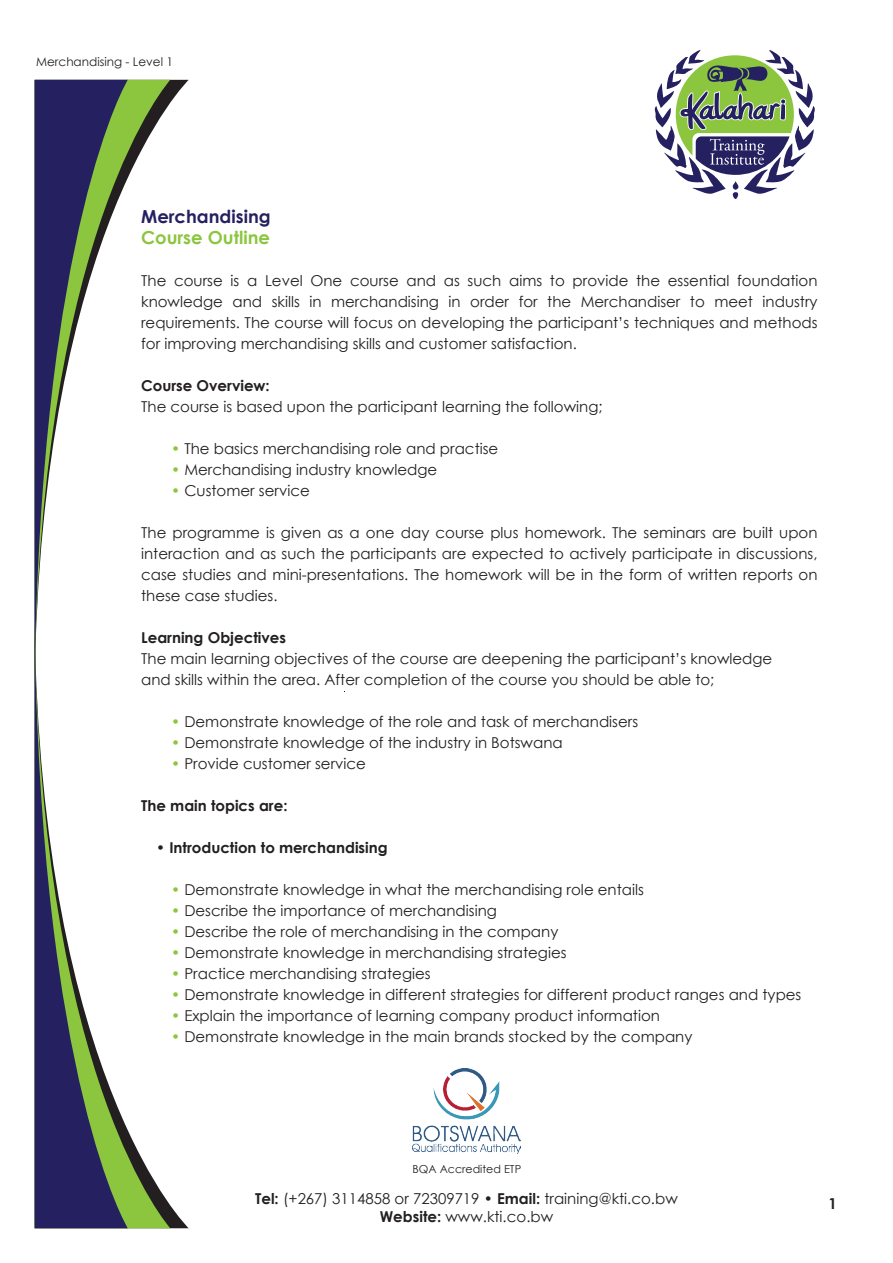
<style>
.page{position:relative;width:893px;height:1263px;background:#fff}
.page>*{position:absolute;margin:0;border:0;box-sizing:border-box;transform-origin:0 0}
.t1{font:700 18px "Century Gothic";color:#252161}
.t2{font:700 18px "Century Gothic";color:#8bc63e}
.t3{font:15px/21px "Century Gothic";color:#231f20;text-align:justify}
.t4{font:700 15px "Century Gothic";color:#231f20}
.t5{font:12px "Century Gothic";color:#231f20}
.t6{font:11.1px "Century Gothic";color:#231f20}
.s1{color:#8bc63e}
.s2{font-weight:700}
</style>
<div class="page">
<svg style="left:655px;top:50px;width:160px;height:149px"></svg>
<svg style="left:128px;top:1131px;width:42px;height:97px"></svg>
<svg style="left:35px;top:686px;width:93px;height:542px"></svg>
<svg style="left:128px;top:80px;width:42px;height:97px"></svg>
<svg style="left:35px;top:80px;width:93px;height:606px"></svg>
<img style="left:412px;top:1068px;width:109px;height:85px">
<p class="t5" style="left:36px;top:53px;width:138px">Merchandising - Level 1</p>
<p class="t1" style="left:141px;top:203px;width:131px">Merchandising</p>
<p class="t2" style="left:141px;top:224px;width:130px">Course Outline</p>
<p class="t3" style="left:141px;top:270px;width:678px">The course is a Level One course and as such aims to provide the essential foundation knowledge and skills in merchandising in order for the Merchandiser to meet industry requirements. The course will focus on developing the participant’s techniques and methods for improving merchandising skills and customer satisfaction.</p>
<p class="t4" style="left:141px;top:374px;width:130px">Course Overview:</p>
<p class="t3" style="left:141px;top:396px;width:463px">The course is based upon the participant learning the following;</p>
<p class="t3" style="left:171px;top:438px;width:329px"><span class="s1">•</span> The basics merchandising role and practise</p>
<p class="t3" style="left:171px;top:459px;width:268px"><span class="s1">•</span> Merchandising industry knowledge</p>
<p class="t3" style="left:171px;top:480px;width:140px"><span class="s1">•</span> Customer service</p>
<p class="t3" style="left:141px;top:522px;width:678px">The programme is given as a one day course plus homework. The seminars are built upon interaction and as such the participants are expected to actively participate in discussions, case studies and mini-presentations. The homework will be in the form of written reports on these case studies.</p>
<p class="t4" style="left:141px;top:626px;width:146px">Learning Objectives</p>
<p class="t3" style="left:141px;top:648px;width:633px">The main learning objectives of the course are deepening the participant’s knowledge and skills within the area. After completion of the course you should be able to;</p>
<p class="t3" style="left:171px;top:711px;width:469px"><span class="s1">•</span> Demonstrate knowledge of the role and task of merchandisers</p>
<p class="t3" style="left:171px;top:732px;width:393px"><span class="s1">•</span> Demonstrate knowledge of the industry in Botswana</p>
<p class="t3" style="left:171px;top:753px;width:196px"><span class="s1">•</span> Provide customer service</p>
<p class="t4" style="left:141px;top:794px;width:148px">The main topics are:</p>
<p class="t4" style="left:156px;top:836px;width:233px">• Introduction to merchandising</p>
<p class="t3" style="left:171px;top:879px;width:474px"><span class="s1">•</span> Demonstrate knowledge in what the merchandising role entails</p>
<p class="t3" style="left:171px;top:900px;width:327px"><span class="s1">•</span> Describe the importance of merchandising</p>
<p class="t3" style="left:171px;top:921px;width:389px"><span class="s1">•</span> Describe the role of merchandising in the company</p>
<p class="t3" style="left:171px;top:942px;width:397px"><span class="s1">•</span> Demonstrate knowledge in merchandising strategies</p>
<p class="t3" style="left:171px;top:963px;width:261px"><span class="s1">•</span> Practice merchandising strategies</p>
<p class="t3" style="left:171px;top:984px;width:632px"><span class="s1">•</span> Demonstrate knowledge in different strategies for different product ranges and types</p>
<p class="t3" style="left:171px;top:1005px;width:490px"><span class="s1">•</span> Explain the importance of learning company product information</p>
<p class="t3" style="left:171px;top:1026px;width:523px"><span class="s1">•</span> Demonstrate knowledge in the main brands stocked by the company</p>
<p class="t6" style="left:413px;top:1161px;width:110px">BQA Accredited ETP</p>
<p class="t3" style="left:255px;top:1189px;width:424px;line-height:18px;text-align:center"><span class="s2">Tel:</span> (+267) 3114858 or 72309719 • <span class="s2">Email:</span> training@kti.co.bw<br><span class="s2">Website:</span> www.kti.co.bw</p>
<p class="t4" style="left:829px;top:1192px;width:10px">1</p>
</div>
